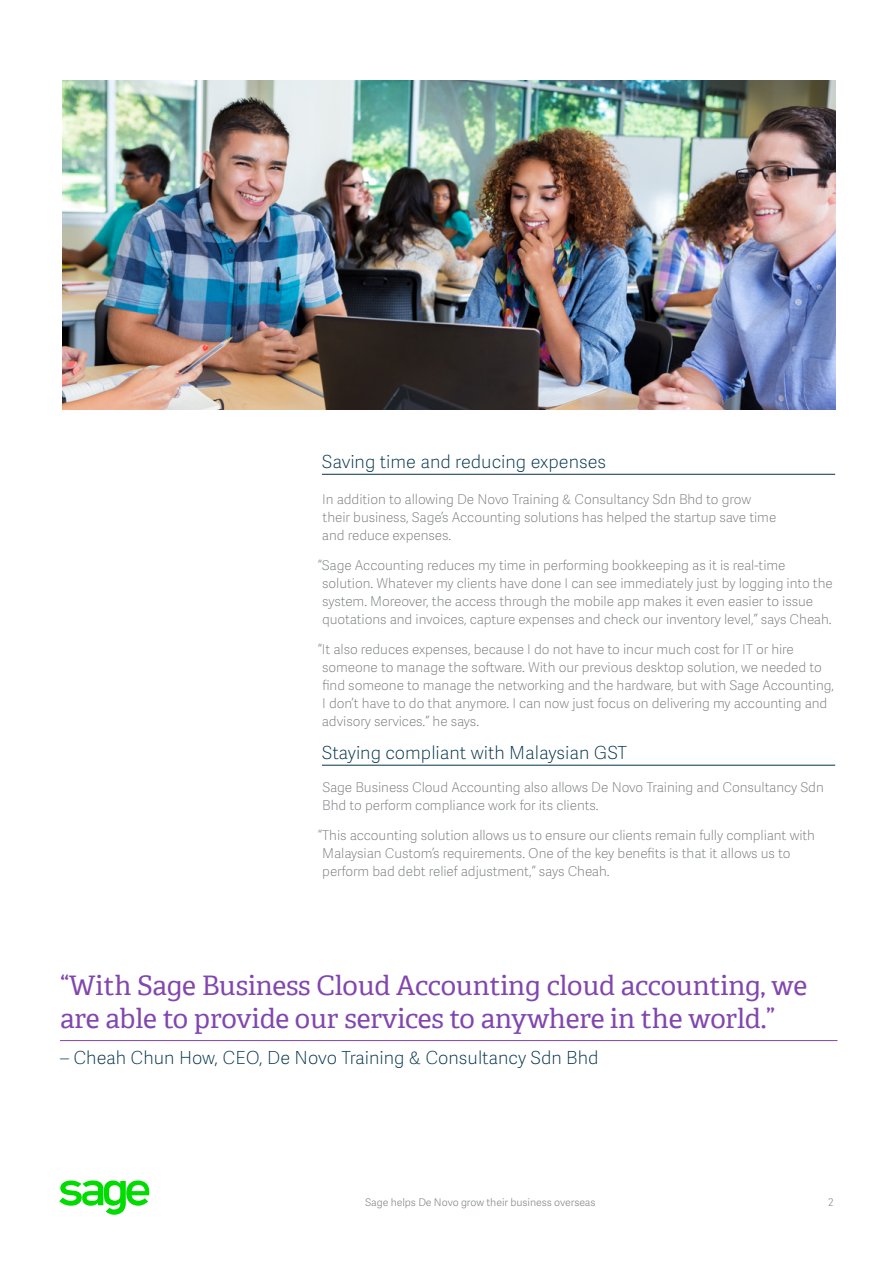
<style>
.page{position:relative;width:893px;height:1263px;background:#fff}
.page>*{position:absolute;margin:0;border:0;box-sizing:border-box;transform-origin:0 0}
.t1{font:27px/33px "Adelle SAGE";letter-spacing:-.005em;color:#8246af}
.t2{font:18px "Adelle Sans SAGE Th";color:#003349}
.t3{font:13.5px/18px "Adelle Sans SAGE Th";letter-spacing:-.005em;color:#75787b}
.t4{font:10.5px "Adelle Sans SAGE Lt";letter-spacing:-.005em;color:#888b8d}
</style>
<div class="page">
<svg style="left:59px;top:1181px;width:91px;height:34px"></svg>
<hr style="left:322px;top:474px;width:513px;height:1px;background:#003349">
<hr style="left:322px;top:765px;width:513px;height:1px;background:#003349">
<hr style="left:60px;top:1040px;width:777px;height:1px;background:#8246af">
<img style="left:62px;top:81px;width:773px;height:329px">
<h2 class="t2" style="left:322px;top:449px;width:285px">Saving time and reducing expenses</h2>
<p class="t3" style="left:322px;top:490px;width:456px">In addition to allowing De Novo Training &amp; Consultancy Sdn Bhd to grow their business, Sage’s Accounting solutions has helped the startup save time and reduce expenses.</p>
<p class="t3" style="left:322px;top:556px;width:512px;text-indent:-4px">“Sage Accounting reduces my time in performing bookkeeping as it is real-time solution. Whatever my clients have done I can see immediately just by logging into the system. Moreover, the access through the mobile app makes it even easier to issue quotations and invoices, capture expenses and check our inventory level,” says Cheah.</p>
<p class="t3" style="left:322px;top:640px;width:513px;text-indent:-4px">“It also reduces expenses, because I do not have to incur much cost for IT or hire someone to manage the software. With our previous desktop solution, we needed to find someone to manage the networking and the hardware, but with Sage Accounting, I don’t have to do that anymore. I can now just focus on delivering my accounting and advisory services.” he says.</p>
<h2 class="t2" style="left:322px;top:740px;width:306px">Staying compliant with Malaysian GST</h2>
<p class="t3" style="left:322px;top:778px;width:503px">Sage Business Cloud Accounting also allows De Novo Training and Consultancy Sdn<br>Bhd to perform compliance work for its clients.</p>
<p class="t3" style="left:322px;top:826px;width:494px;text-indent:-4px">“This accounting solution allows us to ensure our clients remain fully compliant with<br>Malaysian Custom’s requirements. One of the key benefits is that it allows us to perform bad debt relief adjustment,” says Cheah.</p>
<h1 class="t1" style="left:60px;top:968px;width:748px">“With Sage Business Cloud Accounting cloud accounting, we are able to provide our services to anywhere in the world.”</h1>
<h2 class="t2" style="left:60px;top:1045px;width:540px">– Cheah Chun How, CEO, De Novo Training &amp; Consultancy Sdn Bhd</h2>
<p class="t4" style="left:365px;top:1195px;width:232px">Sage helps De Novo grow their business overseas</p>
<p class="t4" style="left:828px;top:1195px;width:7px">2</p>
</div>
